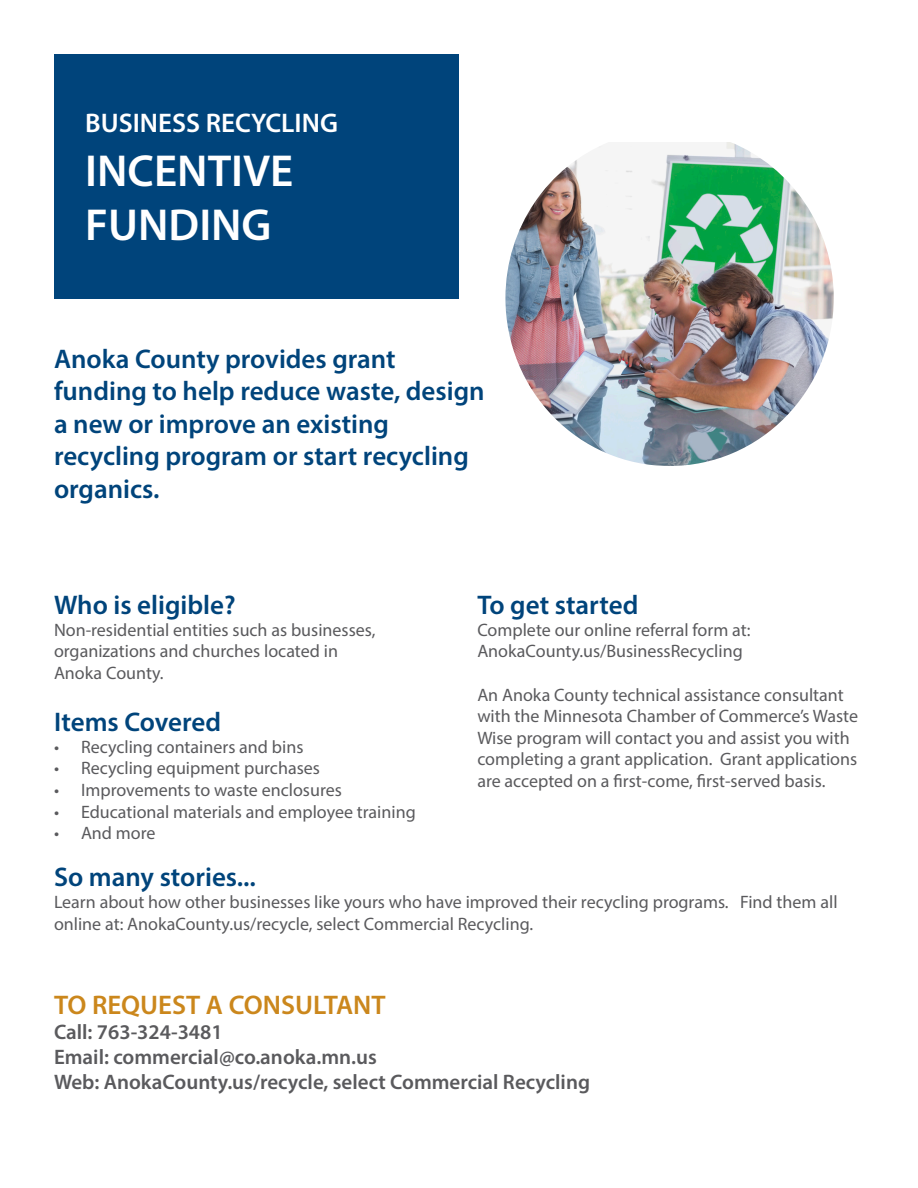
<style>
.page{position:relative;width:918px;height:1188px;background:#fff}
.page>*{position:absolute;margin:0;border:0;box-sizing:border-box;transform-origin:0 0}
.t1{font:600 45px "Myriad Pro";color:#fff}
.t2{font:600 27px/32.4px "Myriad Pro";color:#00447b}
.t3{font:600 27px "Myriad Pro";color:#cb871c}
.t4{font:600 27px "Myriad Pro";color:#fff}
.t5{font:600 21px "Myriad Pro";color:#5a5a5d}
.t6{font:18px/21.6px "Myriad Pro";color:#5a5a5d}
</style>
<div class="page">
<div style="left:54px;top:54px;width:405px;height:244px;background:#00447b"></div>
<img style="left:505px;top:142px;width:329px;height:324px">
<p class="t4" style="left:85px;top:106px;width:254px">BUSINESS RECYCLING</p>
<p class="t1" style="left:85px;top:142px;width:210px">INCENTIVE</p>
<p class="t1" style="left:85px;top:196px;width:188px">FUNDING</p>
<p class="t2" style="left:54px;top:342px;width:432px">Anoka County provides grant funding to help reduce waste, design a new or improve an existing recycling program or start recycling organics.</p>
<p class="t2" style="left:54px;top:588px;width:183px">Who is eligible?</p>
<p class="t6" style="left:54px;top:619px;width:323px">Non-residential entities such as businesses, organizations and churches located in<br>Anoka County.</p>
<p class="t2" style="left:54px;top:705px;width:169px">Items Covered</p>
<p class="t6" style="left:54px;top:736px;width:251px">• Recycling containers and bins</p>
<p class="t6" style="left:54px;top:757px;width:267px">• Recycling equipment purchases</p>
<p class="t6" style="left:54px;top:779px;width:289px">• Improvements to waste enclosures</p>
<p class="t6" style="left:54px;top:801px;width:363px">• Educational materials and employee training</p>
<p class="t6" style="left:54px;top:822px;width:103px">• And more</p>
<p class="t2" style="left:477px;top:588px;width:162px">To get started</p>
<p class="t6" style="left:477px;top:619px;width:275px">Complete our online referral form at:<br>AnokaCounty.us/BusinessRecycling</p>
<p class="t6" style="left:477px;top:684px;width:382px">An Anoka County technical assistance consultant with the Minnesota Chamber of Commerce’s Waste Wise program will contact you and assist you with completing a grant application. Grant applications are accepted on a first-come, first-served basis.</p>
<p class="t2" style="left:54px;top:860px;width:204px">So many stories...</p>
<p class="t6" style="left:54px;top:891px;width:785px">Learn about how other businesses like yours who have improved their recycling programs. Find them all online at: AnokaCounty.us/recycle, select Commercial Recycling.</p>
<p class="t3" style="left:54px;top:988px;width:333px">TO REQUEST A CONSULTANT</p>
<p class="t5" style="left:54px;top:1019px;width:170px">Call: 763-324-3481</p>
<p class="t5" style="left:54px;top:1044px;width:324px">Email: commercial@co.anoka.mn.us</p>
<p class="t5" style="left:54px;top:1069px;width:538px">Web: AnokaCounty.us/recycle, select Commercial Recycling</p>
</div>
